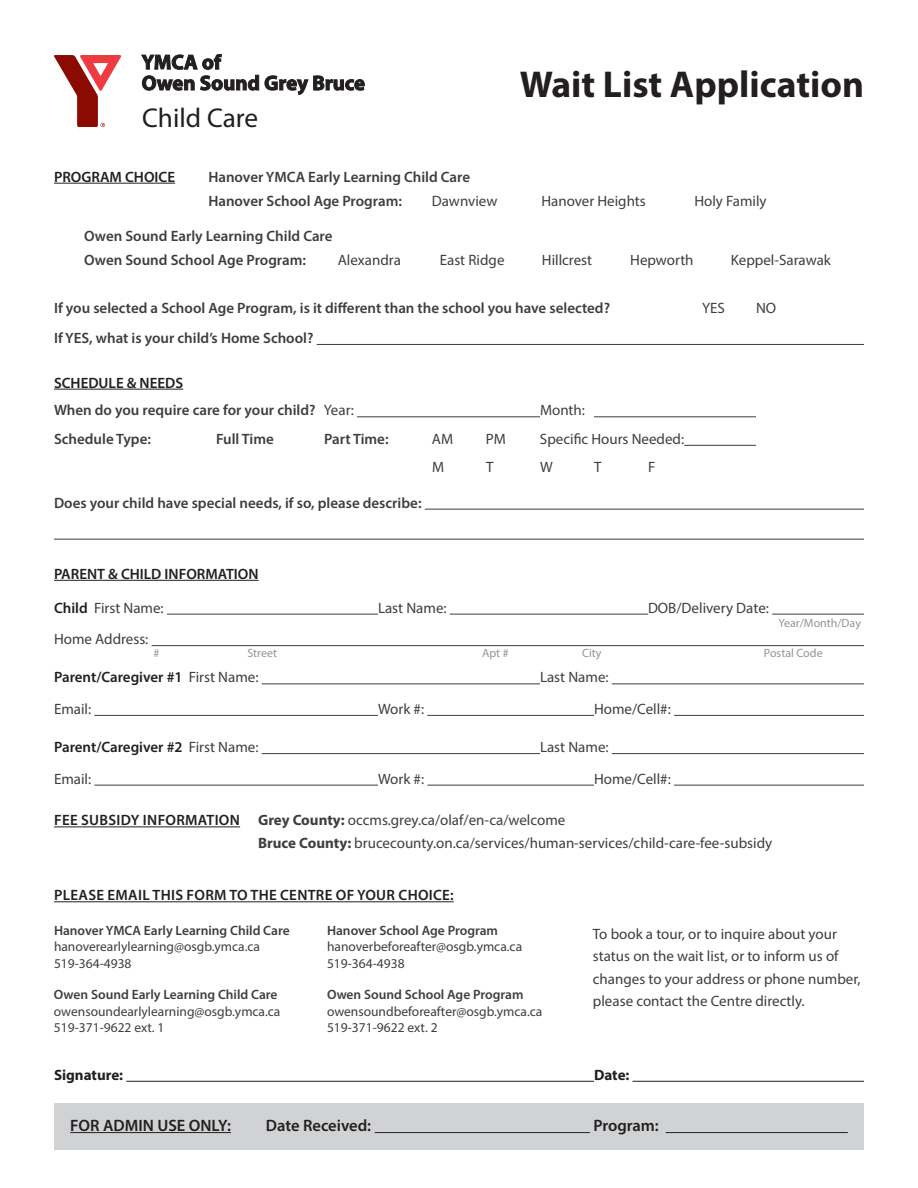
<style>
.page{position:relative;width:918px;height:1188px;background:#fff}
.page>*{position:absolute;margin:0;border:0;box-sizing:border-box;transform-origin:0 0}
.t1{font:700 37.5px "Myriad Pro";color:#231f20}
.t2{font:27.3px "Myriad Pro";color:#231f20}
.t3{font:600 16.5px "Myriad Pro";color:#231f20}
.t4{font:15px/22.5px "Myriad Pro";color:#3e3e3f}
.t5{font:600 15px "Myriad Pro";color:#3e3e3f}
.t6{font:600 15px "Myriad Pro";color:#231f20}
.t7{font:600 15px "Myriad Pro";letter-spacing:.02em;color:#231f20}
.t8{font:700 15px "Myriad Pro";color:#231f20}
.t9{font:13.5px "Myriad Pro";color:#3e3e3f}
.t10{font:600 13.5px "Myriad Pro";color:#3e3e3f}
.t11{font:12px "Myriad Pro";color:#939598}
.s1{font-weight:400}
.s2{font-weight:600;color:#231f20}
.s3{font-weight:400;color:#3e3e3f}
.s4{font-weight:700}
</style>
<div class="page">
<div style="left:54px;top:1103px;width:810px;height:47px;background:#d1d2d4"></div>
<hr style="left:54px;top:183px;width:121px;height:1px;background:#231f20">
<hr style="left:54px;top:389px;width:129px;height:1px;background:#231f20">
<hr style="left:54px;top:580px;width:205px;height:1px;background:#231f20">
<hr style="left:70px;top:1132px;width:161px;height:1px;background:#231f20">
<hr style="left:375px;top:1132px;width:215px;height:1px;background:#231f20">
<hr style="left:666px;top:1132px;width:182px;height:1px;background:#231f20">
<svg style="left:54px;top:55px;width:67px;height:72px"></svg>
<svg style="left:141px;top:54px;width:118px;height:37px"></svg>
<svg style="left:265px;top:76px;width:99px;height:19px"></svg>
<hr style="left:317px;top:344px;width:547px;height:1px;background:#3e3e3f">
<hr style="left:357px;top:416px;width:183px;height:1px;background:#3e3e3f">
<hr style="left:594px;top:416px;width:162px;height:1px;background:#3e3e3f">
<hr style="left:684px;top:445px;width:72px;height:1px;background:#3e3e3f">
<hr style="left:425px;top:509px;width:439px;height:1px;background:#3e3e3f">
<hr style="left:54px;top:539px;width:810px;height:1px;background:#3e3e3f">
<hr style="left:167px;top:614px;width:211px;height:1px;background:#3e3e3f">
<hr style="left:450px;top:614px;width:198px;height:1px;background:#3e3e3f">
<hr style="left:772px;top:614px;width:92px;height:1px;background:#3e3e3f">
<hr style="left:152px;top:645px;width:712px;height:1px;background:#3e3e3f">
<hr style="left:262px;top:684px;width:278px;height:1px;background:#3e3e3f">
<hr style="left:612px;top:684px;width:252px;height:1px;background:#3e3e3f">
<hr style="left:94px;top:715px;width:284px;height:1px;background:#3e3e3f">
<hr style="left:427px;top:715px;width:167px;height:1px;background:#3e3e3f">
<hr style="left:674px;top:715px;width:190px;height:1px;background:#3e3e3f">
<hr style="left:262px;top:753px;width:278px;height:1px;background:#3e3e3f">
<hr style="left:612px;top:753px;width:252px;height:1px;background:#3e3e3f">
<hr style="left:94px;top:785px;width:284px;height:1px;background:#3e3e3f">
<hr style="left:427px;top:785px;width:167px;height:1px;background:#3e3e3f">
<hr style="left:674px;top:785px;width:190px;height:1px;background:#3e3e3f">
<hr style="left:126px;top:1081px;width:468px;height:1px;background:#231f20">
<hr style="left:633px;top:1081px;width:231px;height:1px;background:#231f20">
<hr style="left:54px;top:827px;width:186px;height:1px;background:#231f20">
<hr style="left:54px;top:901px;width:400px;height:1px;background:#231f20">
<p class="t2" style="left:142px;top:101px;width:117px">Child Care</p>
<p class="t1" style="left:520px;top:60px;width:346px">Wait List Application</p>
<p class="t5" style="left:208px;top:167px;width:263px">Hanover YMCA Early Learning Child Care</p>
<p class="t5" style="left:208px;top:191px;width:195px">Hanover School Age Program:</p>
<p class="t4" style="left:432px;top:189px;width:67px">Dawnview</p>
<p class="t4" style="left:541px;top:189px;width:106px">Hanover Heights</p>
<p class="t4" style="left:694px;top:189px;width:74px">Holy Family</p>
<p class="t5" style="left:84px;top:226px;width:250px">Owen Sound Early Learning Child Care</p>
<p class="t5" style="left:84px;top:250px;width:223px">Owen Sound School Age Program:</p>
<p class="t4" style="left:338px;top:248px;width:65px">Alexandra</p>
<p class="t4" style="left:440px;top:248px;width:66px">East Ridge</p>
<p class="t4" style="left:542px;top:248px;width:52px">Hillcrest</p>
<p class="t4" style="left:630px;top:248px;width:65px">Hepworth</p>
<p class="t4" style="left:731px;top:248px;width:102px">Keppel-Sarawak</p>
<p class="t5" style="left:54px;top:298px;width:558px">If you selected a School Age Program, is it different than the school you have selected?</p>
<p class="t4" style="left:702px;top:296px;width:24px">YES</p>
<p class="t4" style="left:756px;top:296px;width:22px">NO</p>
<p class="t5" style="left:54px;top:328px;width:261px">If YES, what is your child’s Home School?</p>
<p class="t6" style="left:54px;top:167px;width:123px">PROGRAM CHOICE</p>
<p class="t6" style="left:54px;top:373px;width:131px">SCHEDULE &amp; NEEDS</p>
<p class="t5" style="left:54px;top:401px;width:301px">When do you require care for your child? <span class="s1">Year:</span></p>
<p class="t4" style="left:540px;top:399px;width:47px">Month:</p>
<p class="t5" style="left:54px;top:429px;width:99px">Schedule Type:</p>
<p class="t5" style="left:216px;top:429px;width:59px">Full Time</p>
<p class="t5" style="left:324px;top:429px;width:66px">Part Time:</p>
<p class="t4" style="left:432px;top:427px;width:23px">AM</p>
<p class="t4" style="left:486px;top:427px;width:21px">PM</p>
<p class="t4" style="left:540px;top:427px;width:146px">Specific Hours Needed:</p>
<p class="t4" style="left:432px;top:456px;width:14px">M</p>
<p class="t4" style="left:486px;top:456px;width:9px">T</p>
<p class="t4" style="left:540px;top:456px;width:14px">W</p>
<p class="t4" style="left:594px;top:456px;width:9px">T</p>
<p class="t4" style="left:648px;top:456px;width:9px">F</p>
<p class="t5" style="left:54px;top:493px;width:369px">Does your child have special needs, if so, please describe:</p>
<p class="t6" style="left:54px;top:564px;width:206px">PARENT &amp; CHILD INFORMATION</p>
<p class="t4" style="left:54px;top:596px;width:111px"><span class="s2">Child</span> First Name:</p>
<p class="t4" style="left:378px;top:596px;width:70px">Last Name:</p>
<p class="t4" style="left:648px;top:596px;width:122px">DOB/Delivery Date:</p>
<p class="t4" style="left:54px;top:628px;width:96px">Home Address:</p>
<p class="t6" style="left:54px;top:668px;width:206px">Parent/Caregiver #1 <span class="s3">First Name:</span></p>
<p class="t4" style="left:540px;top:666px;width:70px">Last Name:</p>
<p class="t4" style="left:54px;top:697px;width:39px">Email:</p>
<p class="t4" style="left:378px;top:697px;width:48px">Work #:</p>
<p class="t4" style="left:594px;top:697px;width:78px">Home/Cell#:</p>
<p class="t6" style="left:54px;top:738px;width:206px">Parent/Caregiver #2 <span class="s3">First Name:</span></p>
<p class="t4" style="left:540px;top:736px;width:70px">Last Name:</p>
<p class="t4" style="left:54px;top:767px;width:39px">Email:</p>
<p class="t4" style="left:378px;top:767px;width:48px">Work #:</p>
<p class="t4" style="left:594px;top:767px;width:78px">Home/Cell#:</p>
<p class="t11" style="left:779px;top:615px;width:84px">Year/Month/Day</p>
<p class="t11" style="left:153px;top:646px;width:7px">#</p>
<p class="t11" style="left:247px;top:646px;width:31px">Street</p>
<p class="t11" style="left:482px;top:646px;width:28px">Apt #</p>
<p class="t11" style="left:582px;top:646px;width:21px">City</p>
<p class="t11" style="left:764px;top:646px;width:60px">Postal Code</p>
<p class="t7" style="left:54px;top:811px;width:187px">FEE SUBSIDY INFORMATION</p>
<p class="t4" style="left:258px;top:809px;width:309px"><span class="s4">Grey County:</span> occms.grey.ca/olaf/en-ca/welcome</p>
<p class="t4" style="left:258px;top:831px;width:516px"><span class="s4">Bruce County:</span> brucecounty.on.ca/services/human-services/child-care-fee-subsidy</p>
<p class="t7" style="left:54px;top:886px;width:401px">PLEASE EMAIL THIS FORM TO THE CENTRE OF YOUR CHOICE:</p>
<p class="t4" style="left:593px;top:922px;width:269px">To book a tour, or to inquire about your status on the wait list, or to inform us of changes to your address or phone number, please contact the Centre directly.</p>
<p class="t10" style="left:54px;top:921px;width:237px">Hanover YMCA Early Learning Child Care</p>
<p class="t9" style="left:54px;top:938px;width:208px">hanoverearlylearning@osgb.ymca.ca</p>
<p class="t9" style="left:54px;top:955px;width:79px">519-364-4938</p>
<p class="t10" style="left:327px;top:921px;width:173px">Hanover School Age Program</p>
<p class="t9" style="left:327px;top:938px;width:197px">hanoverbeforeafter@osgb.ymca.ca</p>
<p class="t9" style="left:327px;top:955px;width:79px">519-364-4938</p>
<p class="t10" style="left:54px;top:986px;width:225px">Owen Sound Early Learning Child Care</p>
<p class="t9" style="left:54px;top:1003px;width:228px">owensoundearlylearning@osgb.ymca.ca</p>
<p class="t9" style="left:54px;top:1019px;width:112px">519-371-9622 ext. 1</p>
<p class="t10" style="left:327px;top:986px;width:198px">Owen Sound School Age Program</p>
<p class="t9" style="left:327px;top:1003px;width:217px">owensoundbeforeafter@osgb.ymca.ca</p>
<p class="t9" style="left:327px;top:1019px;width:112px">519-371-9622 ext. 2</p>
<p class="t8" style="left:54px;top:1065px;width:71px">Signature:</p>
<p class="t8" style="left:594px;top:1065px;width:37px">Date:</p>
<p class="t3" style="left:70px;top:1115px;width:162px">FOR ADMIN USE ONLY:</p>
<p class="t3" style="left:266px;top:1115px;width:107px">Date Received:</p>
<p class="t3" style="left:593px;top:1115px;width:67px">Program:</p>
</div>
